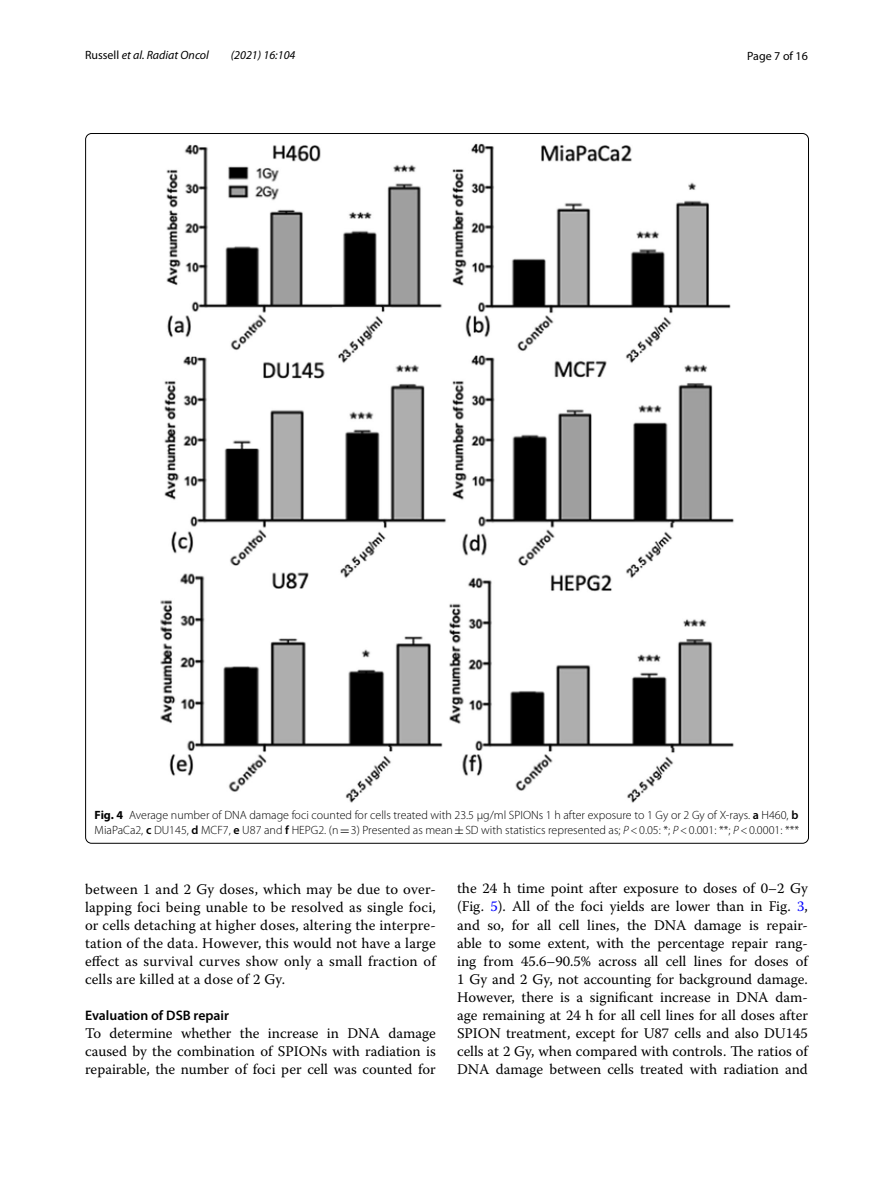
<style>
.page{position:relative;width:893px;height:1187px;background:#fff}
.page>*{position:absolute;margin:0;border:0;box-sizing:border-box;transform-origin:0 0}
.t1{font:14.7px/18px "Warnock Pro";letter-spacing:.005em;color:#000;text-align:justify}
.t2{font:600 13.8px "Myriad Pro";color:#000}
.t3{font:300 12px/15px "Myriad Pro";color:#000}
.t4{font:italic 12px "Myriad Pro";color:#000}
.t5{font:12px "Myriad Pro";color:#000}
.s1{font-style:normal}
.s2{font-weight:700}
.s3{font-weight:600}
.s4{font-family:"MTSY";font-weight:400}
.s5{font-style:italic}
.s6{color:#00f}
</style>
<div class="page">
<img style="left:160px;top:143px;width:574px;height:660px">
<p class="t4" style="left:85px;top:48px;width:125px"><span class="s1">Russell</span> et al. Radiat Oncol</p>
<p class="t4" style="left:231px;top:48px;width:66px">(2021) 16:104</p>
<p class="t5" style="left:747px;top:48px;width:62px">Page 7 of 16</p>
<p class="t3" style="left:95px;top:807px;width:706px"><span class="s2">Fig. 4</span> Average number of DNA damage foci counted for cells treated with 23.5 μg/ml SPIONs 1 h after exposure to 1 Gy or 2 Gy of X-rays. <span class="s3">a</span> H460, <span class="s3">b<br></span>MiaPaCa2, <span class="s3">c</span> DU145, <span class="s3">d</span> MCF7, <span class="s3">e</span> U87 and <span class="s3">f</span> HEPG2. (n<span class="s4">=</span>3) Presented as mean<span class="s4">±</span>SD with statistics represented as; <span class="s5">P</span>&lt;0.05: *; <span class="s5">P</span>&lt;0.001: **; <span class="s5">P</span>&lt;0.0001: ***</p>
<p class="t1" style="left:85px;top:879px;width:352px">between 1 and 2 Gy doses, which may be due to over&shy;lapping foci being unable to be resolved as single foci, or cells detaching at higher doses, altering the interpre&shy;tation of the data. However, this would not have a large effect as survival curves show only a small fraction of cells are killed at a dose of 2 Gy.</p>
<p class="t2" style="left:85px;top:1006px;width:146px">Evaluation of DSB repair</p>
<p class="t1" style="left:85px;top:1023px;width:352px">To determine whether the increase in DNA damage caused by the combination of SPIONs with radiation is repairable, the number of foci per cell was counted for</p>
<p class="t1" style="left:457px;top:879px;width:352px">the 24 h time point after exposure to doses of 0–2 Gy (Fig. <span class="s6">5</span>). All of the foci yields are lower than in Fig. <span class="s6">3</span>, and so, for all cell lines, the DNA damage is repair&shy;able to some extent, with the percentage repair rang&shy;ing from 45.6–90.5% across all cell lines for doses of 1 Gy and 2 Gy, not accounting for background damage.<br>However, there is a significant increase in DNA dam&shy;age remaining at 24 h for all cell lines for all doses after SPION treatment, except for U87 cells and also DU145 cells at 2 Gy, when compared with controls. The ratios of DNA damage between cells treated with radiation and</p>
</div>
